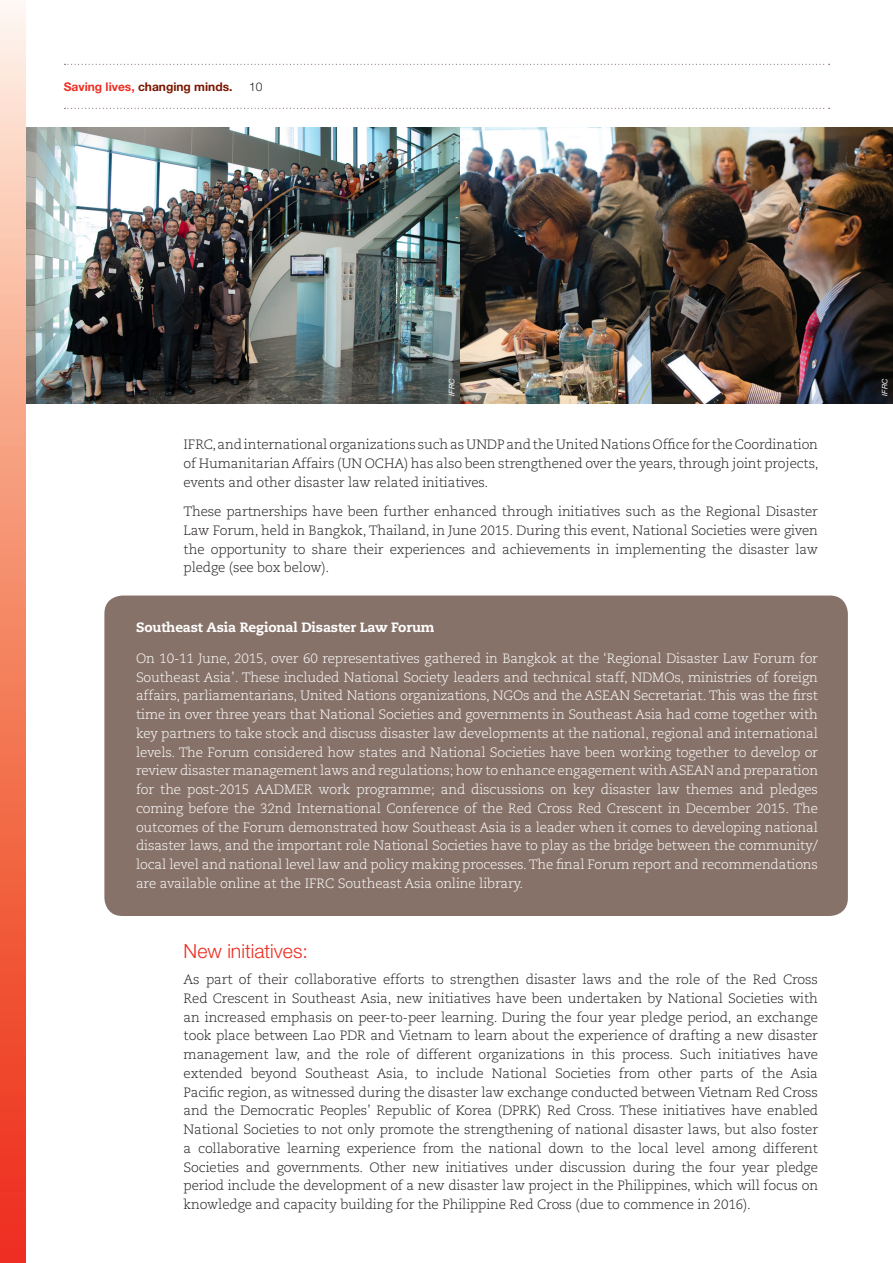
<style>
.page{position:relative;width:893px;height:1263px;background:#fff}
.page>*{position:absolute;margin:0;border:0;box-sizing:border-box;transform-origin:0 0}
.t1{font:300 19.5px "Helvetica Neue LT Std";color:#ee2e22}
.t2{font:300 13.5px/18.8px "Caecilia LT Std";letter-spacing:-.01em;color:#231f20;text-align:justify}
.t3{font:300 13.5px/18.8px "Caecilia LT Std";letter-spacing:-.01em;color:#fff;text-align:justify}
.t4{font:800 13.5px "Caecilia LT Std";letter-spacing:-.01em;color:#fff}
.t5{font:700 12px "Helvetica Neue LT Std";color:#791500}
.t6{font:300 12px "Helvetica Neue LT Std";color:#231f20}
.t7{font:italic 7.5px "Helvetica Neue";color:#fff}
.s1{color:#ee2e22}
</style>
<div class="page">
<svg style="left:65px;top:64px;width:765px;height:1px"></svg>
<svg style="left:65px;top:108px;width:765px;height:1px"></svg>
<div style="left:104px;top:595px;width:744px;height:321px;background:#877269;border-radius:18px"></div>
<img style="left:26px;top:128px;width:867px;height:276px">
<svg style="left:0;top:4px;width:26px;height:1259px;background:#f5896e"></svg>
<p class="t5" style="left:64px;top:79px;width:170px"><span class="s1">Saving lives,</span> changing minds.</p>
<p class="t6" style="left:249px;top:79px;width:15px">10</p>
<p class="t7" style="left:446px;top:396px;width:18px;rotate:-90deg">IFRC</p>
<p class="t7" style="left:879px;top:396px;width:18px;rotate:-90deg">IFRC</p>
<p class="t2" style="left:184px;top:436px;width:636px">IFRC, and international organizations such as UNDP and the United Nations Office for the Coordination of Humanitarian Affairs (UN OCHA) has also been strengthened over the years, through joint projects, events and other disaster law related initiatives.</p>
<p class="t2" style="left:184px;top:502px;width:636px">These partnerships have been further enhanced through initiatives such as the Regional Disaster Law Forum, held in Bangkok, Thailand, in June 2015. During this event, National Societies were given the opportunity to share their experiences and achievements in implementing the disaster law pledge (see box below).</p>
<p class="t4" style="left:136px;top:619px;width:300px">Southeast Asia Regional Disaster Law Forum</p>
<p class="t3" style="left:136px;top:649px;width:684px">On 10-11 June, 2015, over 60 representatives gathered in Bangkok at the ‘Regional Disaster Law Forum for Southeast Asia’. These included National Society leaders and technical staff, NDMOs, ministries of foreign affairs, parliamentarians, United Nations organizations, NGOs and the ASEAN Secretariat. This was the first time in over three years that National Societies and governments in Southeast Asia had come together with key partners to take stock and discuss disaster law developments at the national, regional and international levels. The Forum considered how states and National Societies have been working together to develop or review disaster management laws and regulations; how to enhance engagement with ASEAN and preparation for the post-2015 AADMER work programme; and discussions on key disaster law themes and pledges coming before the 32nd International Conference of the Red Cross Red Crescent in December 2015. The outcomes of the Forum demonstrated how Southeast Asia is a leader when it comes to developing national disaster laws, and the important role National Societies have to play as the bridge between the community/ local level and national level law and policy making processes. The final Forum report and recommendations are available online at the IFRC Southeast Asia online library.</p>
<p class="t1" style="left:184px;top:939px;width:126px">New initiatives:</p>
<p class="t2" style="left:184px;top:970px;width:636px">As part of their collaborative efforts to strengthen disaster laws and the role of the Red Cross Red Crescent in Southeast Asia, new initiatives have been undertaken by National Societies with an increased emphasis on peer-to-peer learning. During the four year pledge period, an exchange took place between Lao PDR and Vietnam to learn about the experience of drafting a new disaster management law, and the role of different organizations in this process. Such initiatives have extended beyond Southeast Asia, to include National Societies from other parts of the Asia Pacific region, as witnessed during the disaster law exchange conducted between Vietnam Red Cross and the Democratic Peoples’ Republic of Korea (DPRK) Red Cross. These initiatives have enabled National Societies to not only promote the strengthening of national disaster laws, but also foster a collaborative learning experience from the national down to the local level among different Societies and governments. Other new initiatives under discussion during the four year pledge period include the development of a new disaster law project in the Philippines, which will focus on knowledge and capacity building for the Philippine Red Cross (due to commence in 2016).</p>
</div>
